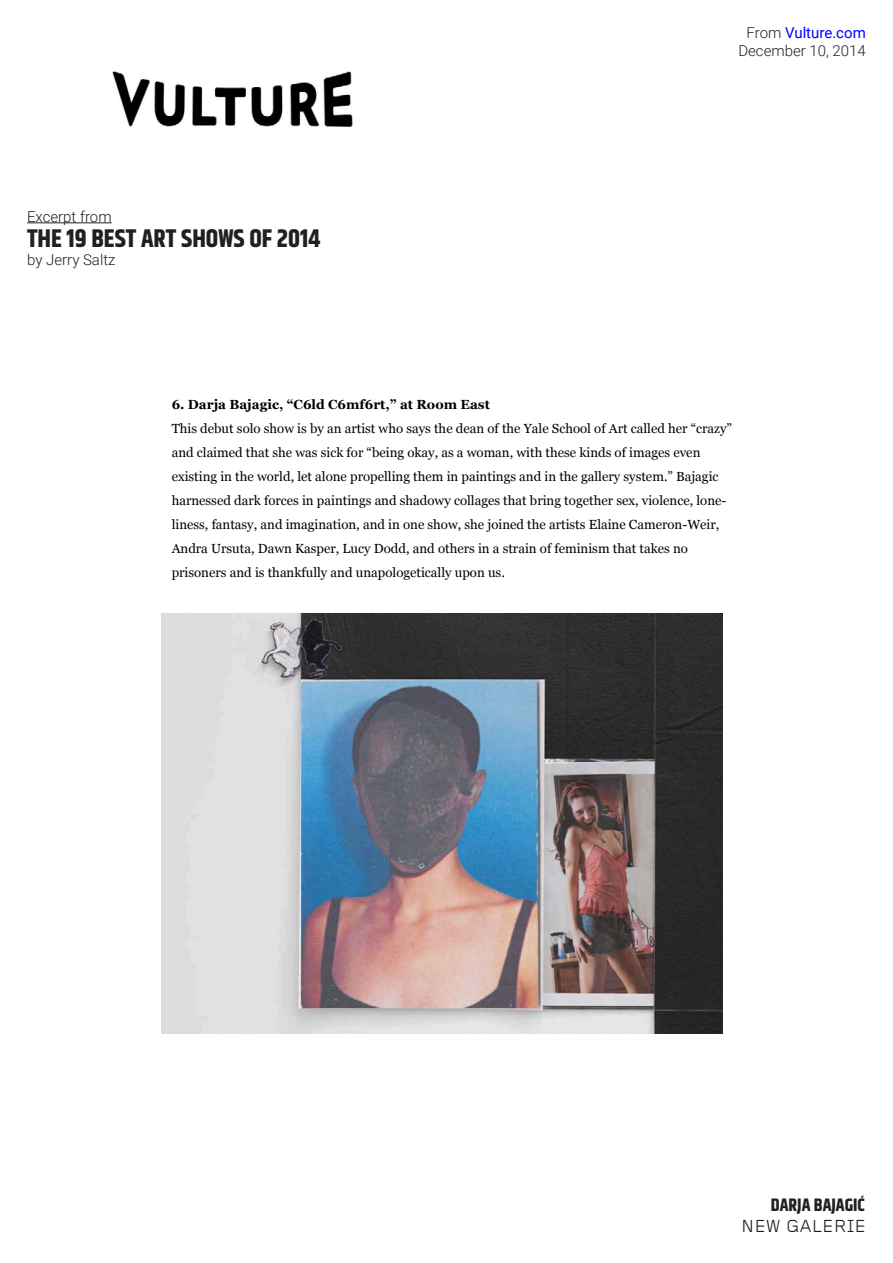
<style>
.page{position:relative;width:893px;height:1263px;background:#fff}
.page>*{position:absolute;margin:0;border:0;box-sizing:border-box;transform-origin:0 0}
.t1{font:700 25.5px "Khand";color:#231f20}
.t2{font:700 18px "Khand";color:#231f20}
.t3{font:18px "Foundry Gridnik";color:#231f20}
.t4{font:300 15px/18px "Roboto";color:#231f20;text-align:center}
.t5{font:13.2px/24px "Georgia";color:#000}
.t6{font:700 13.2px "Georgia";color:#000}
.s1{font-weight:400;color:#00f}
</style>
<div class="page">
<img style="left:112px;top:71px;width:241px;height:56px">
<img style="left:162px;top:613px;width:560px;height:421px">
<hr style="left:27px;top:222px;width:85px;height:1px;background:#231f20">
<p class="t4" style="left:738px;top:23px;width:129px">From <span class="s1">Vulture.com<br></span>December 10, 2014</p>
<p class="t4" style="left:27px;top:207px;width:86px">Excerpt from</p>
<h1 class="t1" style="left:27px;top:220px;width:295px">THE 19 BEST ART SHOWS OF 2014</h1>
<p class="t4" style="left:27px;top:250px;width:90px">by Jerry Saltz</p>
<p class="t6" style="left:172px;top:395px;width:320px">6. Darja Bajagic, “C6ld C6mf6rt,” at Room East</p>
<p class="t5" style="left:172px;top:416px;width:562px">This debut solo show is by an artist who says the dean of the Yale School of Art called her “crazy” and claimed that she was sick for “being okay, as a woman, with these kinds of images even existing in the world, let alone propelling them in paintings and in the gallery system.” Bajagic harnessed dark forces in paintings and shadowy collages that bring together sex, violence, lone&shy;liness, fantasy, and imagination, and in one show, she joined the artists Elaine Cameron-Weir, Andra Ursuta, Dawn Kasper, Lucy Dodd, and others in a strain of feminism that takes no prisoners and is thankfully and unapologetically upon us.</p>
<h2 class="t2" style="left:771px;top:1192px;width:96px">DARJA BAJAGIĆ</h2>
<h2 class="t3" style="left:741px;top:1216px;width:126px">NEW GALERIE</h2>
</div>
